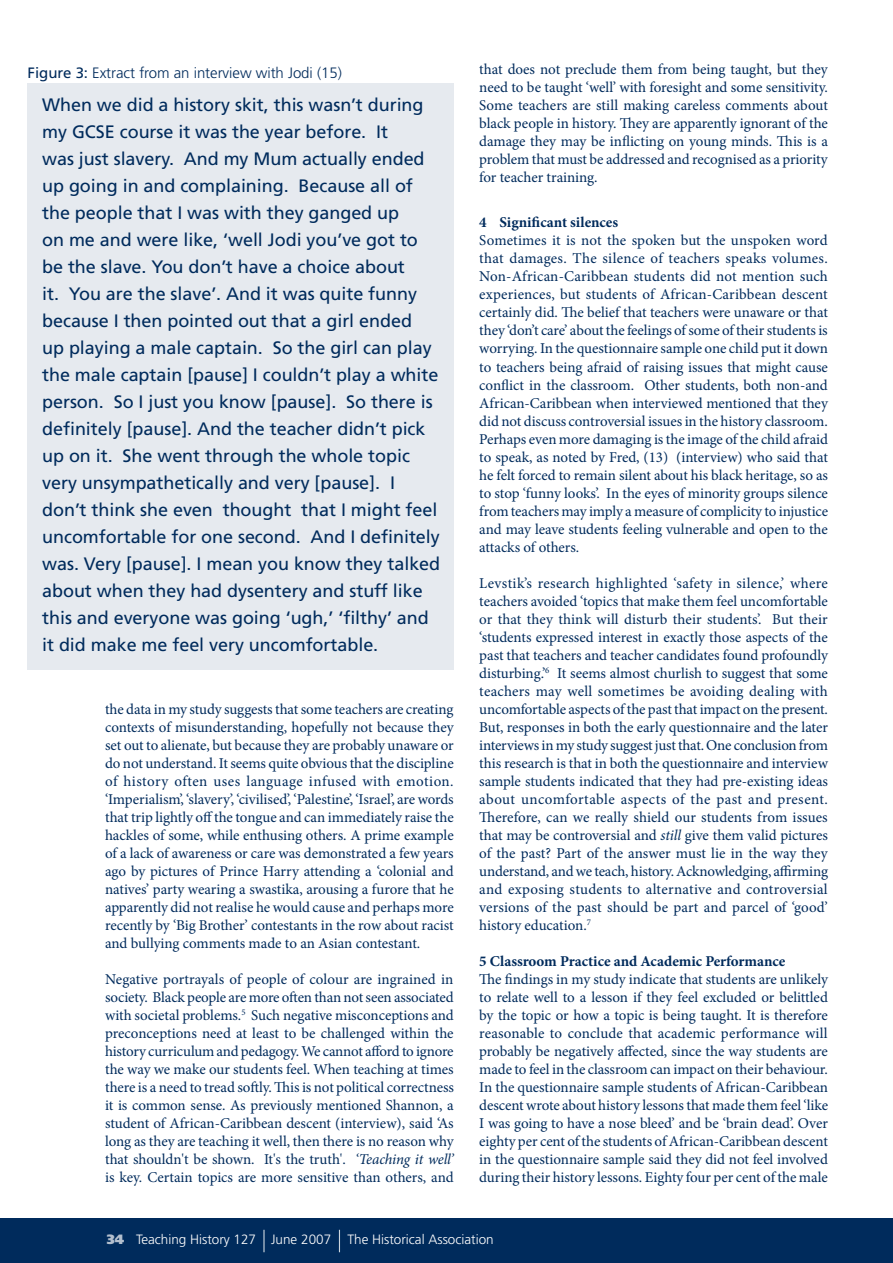
<style>
.page{position:relative;width:893px;height:1263px;background:#fff}
.page>*{position:absolute;margin:0;border:0;box-sizing:border-box;transform-origin:0 0}
.t1{font:18px/27px "Frutiger LT Std";letter-spacing:-.005em;color:#002b5c}
.t2{font:15px/18px "Minion Pro";letter-spacing:-.005em;color:#002b5c;text-align:justify}
.t3{font:700 15px "Minion Pro";letter-spacing:-.005em;color:#002b5c}
.t4{font:300 15px "Frutiger LT Std";letter-spacing:-.005em;color:#002b5c}
.t5{font:300 13.5px "Frutiger LT Std";color:#fff}
.t6{font:900 13.5px "Frutiger LT Std";color:#b3bfce}
.s1{font-weight:400}
.s2{font-style:italic}
</style>
<div class="page">
<div style="left:0;top:1218px;width:893px;height:45px;background:#002b5c"></div>
<hr style="left:263px;top:1230px;width:2px;height:22px;background:#ccd5de">
<svg style="left:339px;top:1230px;width:1px;height:22px"></svg>
<div style="left:27px;top:84px;width:427px;height:586px;background:#e6eaef"></div>
<p class="t4" style="left:28px;top:65px;width:316px"><span class="s1">Figure 3:</span> Extract from an interview with Jodi (15)</p>
<p class="t1" style="left:42px;top:91px;width:400px">When we did a history skit, this wasn’t during my GCSE course it was the year before. It<br>was just slavery. And my Mum actually ended up going in and complaining. Because all of the people that I was with they ganged up<br>on me and were like, ‘well Jodi you’ve got to be the slave. You don’t have a choice about<br>it. You are the slave’. And it was quite funny because I then pointed out that a girl ended<br>up playing a male captain. So the girl can play the male captain [pause] I couldn’t play a white person. So I just you know [pause]. So there is definitely [pause]. And the teacher didn’t pick up on it. She went through the whole topic very unsympathetically and very [pause]. I don’t think she even thought that I might feel uncomfortable for one second. And I definitely was. Very [pause]. I mean you know they talked about when they had dysentery and stuff like this and everyone was going ‘ugh,’ ‘filthy’ and it did make me feel very uncomfortable.</p>
<p class="t2" style="left:105px;top:700px;width:350px">the data in my study suggests that some teachers are creating contexts of misunderstanding, hopefully not because they set out to alienate, but because they are probably unaware or do not understand. It seems quite obvious that the discipline of history often uses language infused with emotion. ‘Imperialism’, ‘slavery’, ‘civilised’, ‘Palestine’, ‘Israel’, are words that trip lightly off the tongue and can immediately raise the hackles of some, while enthusing others. A prime example of a lack of awareness or care was demonstrated a few years ago by pictures of Prince Harry attending a ‘colonial and natives’ party wearing a swastika, arousing a furore that he apparently did not realise he would cause and perhaps more recently by ‘Big Brother’ contestants in the row about racist and bullying comments made to an Asian contestant.</p>
<p class="t2" style="left:105px;top:970px;width:350px">Negative portrayals of people of colour are ingrained in society. Black people are more often than not seen associated with societal problems.<sup>5</sup> Such negative misconceptions and preconceptions need at least to be challenged within the history curriculum and pedagogy. We cannot afford to ignore the way we make our students feel. When teaching at times there is a need to tread softly. This is not political correctness it is common sense. As previously mentioned Shannon, a student of African-Caribbean descent (interview), said ‘As long as they are teaching it well, then there is no reason why that shouldn't be shown. It's the truth'. <span class="s2">‘Teaching it well’ </span>is key. Certain topics are more sensitive than others, and</p>
<p class="t2" style="left:479px;top:61px;width:350px">that does not preclude them from being taught, but they need to be taught ‘well’ with foresight and some sensitivity.<br>Some teachers are still making careless comments about black people in history. They are apparently ignorant of the damage they may be inflicting on young minds. This is a problem that must be addressed and recognised as a priority for teacher training.</p>
<p class="t3" style="left:479px;top:212px;width:140px">4 Significant silences</p>
<p class="t2" style="left:479px;top:232px;width:350px">Sometimes it is not the spoken but the unspoken word that damages. The silence of teachers speaks volumes.<br>Non-African-Caribbean students did not mention such experiences, but students of African-Caribbean descent certainly did. The belief that teachers were unaware or that they ‘don’t care’ about the feelings of some of their students is worrying. In the questionnaire sample one child put it down to teachers being afraid of raising issues that might cause conflict in the classroom. Other students, both non-and African-Caribbean when interviewed mentioned that they did not discuss controversial issues in the history classroom.<br>Perhaps even more damaging is the image of the child afraid to speak, as noted by Fred, (13) (interview) who said that he felt forced to remain silent about his black heritage, so as to stop ‘funny looks’. In the eyes of minority groups silence from teachers may imply a measure of complicity to injustice and may leave students feeling vulnerable and open to the attacks of others.</p>
<p class="t2" style="left:479px;top:574px;width:350px">Levstik’s research highlighted ‘safety in silence,’ where teachers avoided ‘topics that make them feel uncomfortable or that they think will disturb their students’. But their ‘students expressed interest in exactly those aspects of the past that teachers and teacher candidates found profoundly disturbing.’<sup>6</sup> It seems almost churlish to suggest that some teachers may well sometimes be avoiding dealing with uncomfortable aspects of the past that impact on the present.<br>But, responses in both the early questionnaire and the later interviews in my study suggest just that. One conclusion from this research is that in both the questionnaire and interview sample students indicated that they had pre-existing ideas about uncomfortable aspects of the past and present.<br>Therefore, can we really shield our students from issues that may be controversial and <span class="s2">still</span> give them valid pictures of the past? Part of the answer must lie in the way they understand, and we teach, history. Acknowledging, affirming and exposing students to alternative and controversial versions of the past should be part and parcel of ‘good’ history education.<sup>7</sup></p>
<p class="t3" style="left:479px;top:950px;width:308px">5 Classroom Practice and Academic Performance</p>
<p class="t2" style="left:479px;top:970px;width:350px">The findings in my study indicate that students are unlikely to relate well to a lesson if they feel excluded or belittled by the topic or how a topic is being taught. It is therefore reasonable to conclude that academic performance will probably be negatively affected, since the way students are made to feel in the classroom can impact on their behaviour.<br>In the questionnaire sample students of African-Caribbean descent wrote about history lessons that made them feel ‘like I was going to have a nose bleed’ and be ‘brain dead’. Over eighty per cent of the students of African-Caribbean descent in the questionnaire sample said they did not feel involved during their history lessons. Eighty four per cent of the male</p>
<p class="t6" style="left:107px;top:1231px;width:10px">34</p>
<p class="t5" style="left:136px;top:1232px;width:359px">Teaching History 127 June 2007 The Historical Association</p>
</div>
